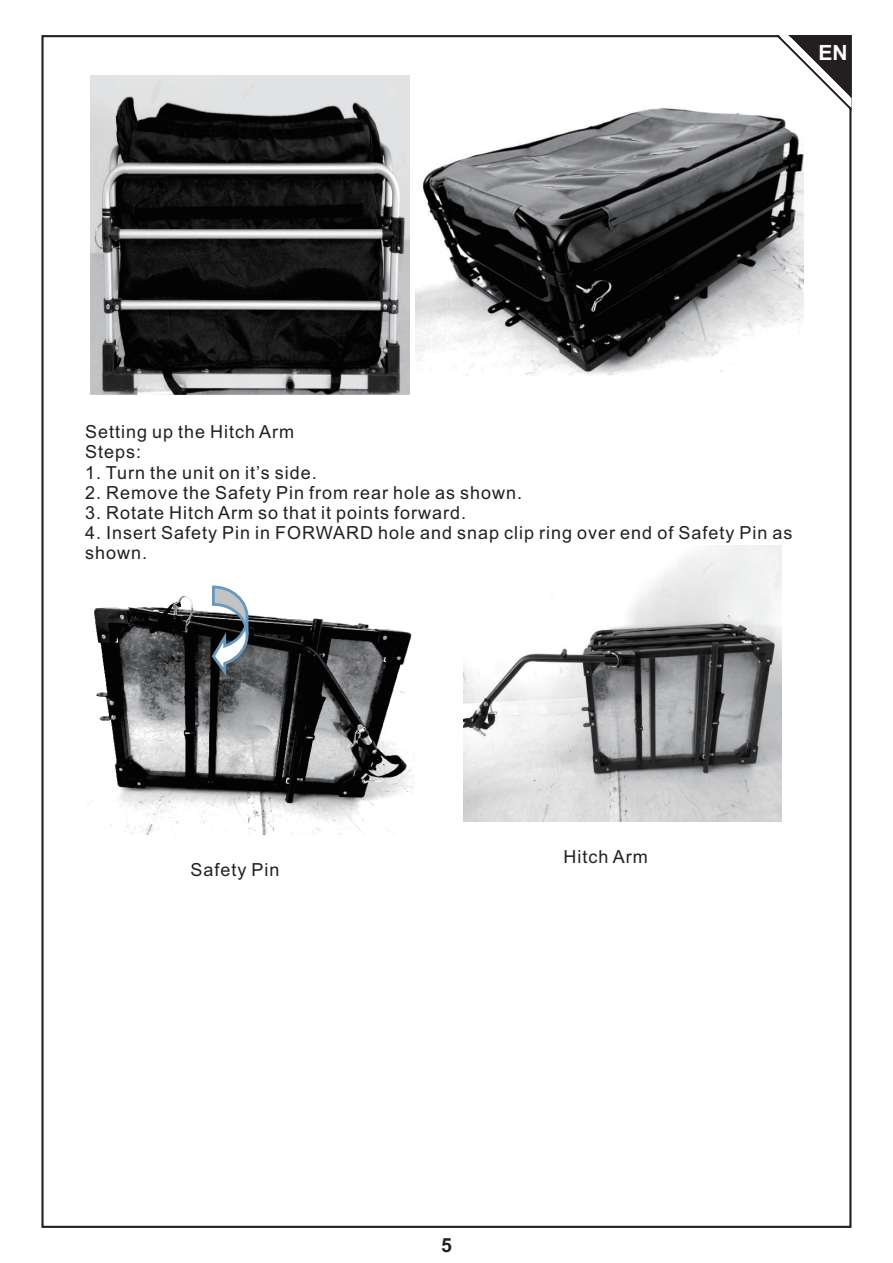
<style>
.page{position:relative;width:893px;height:1263px;background:#fff}
.page>*{position:absolute;margin:0;border:0;box-sizing:border-box;transform-origin:0 0}
.t1{font:700 21px "Arial";color:#fff}
.t2{font:700 19.5px "Arial";color:#231f20}
.t3{font:18px/20.1px "Arial";letter-spacing:.055em;color:#231f20}
</style>
<div class="page">
<img style="left:415px;top:108px;width:389px;height:268px">
<svg style="left:775px;top:35px;width:77px;height:79px"></svg>
<img style="left:91px;top:76px;width:319px;height:319px">
<img style="left:89px;top:596px;width:325px;height:239px">
<svg style="left:210px;top:585px;width:40px;height:95px"></svg>
<img style="left:464px;top:545px;width:317px;height:277px">
<p class="t1" style="left:818px;top:44px;width:31px">EN</p>
<p class="t3" style="left:85px;top:424px;width:211px">Setting up the Hitch Arm<br>Steps:</p>
<p class="t3" style="left:85px;top:464px;width:233px">1. Turn the unit on it’s side.</p>
<p class="t3" style="left:85px;top:484px;width:439px">2. Remove the Safety Pin from rear hole as shown.</p>
<p class="t3" style="left:85px;top:504px;width:383px">3. Rotate Hitch Arm so that it points forward.</p>
<p class="t3" style="left:85px;top:524px;width:709px">4. Insert Safety Pin in FORWARD hole and snap clip ring over end of Safety Pin as shown.</p>
<p class="t3" style="left:191px;top:862px;width:91px">Safety Pin</p>
<p class="t3" style="left:564px;top:849px;width:86px">Hitch Arm</p>
<p class="t2" style="left:441px;top:1238px;width:12px">5</p>
</div>
